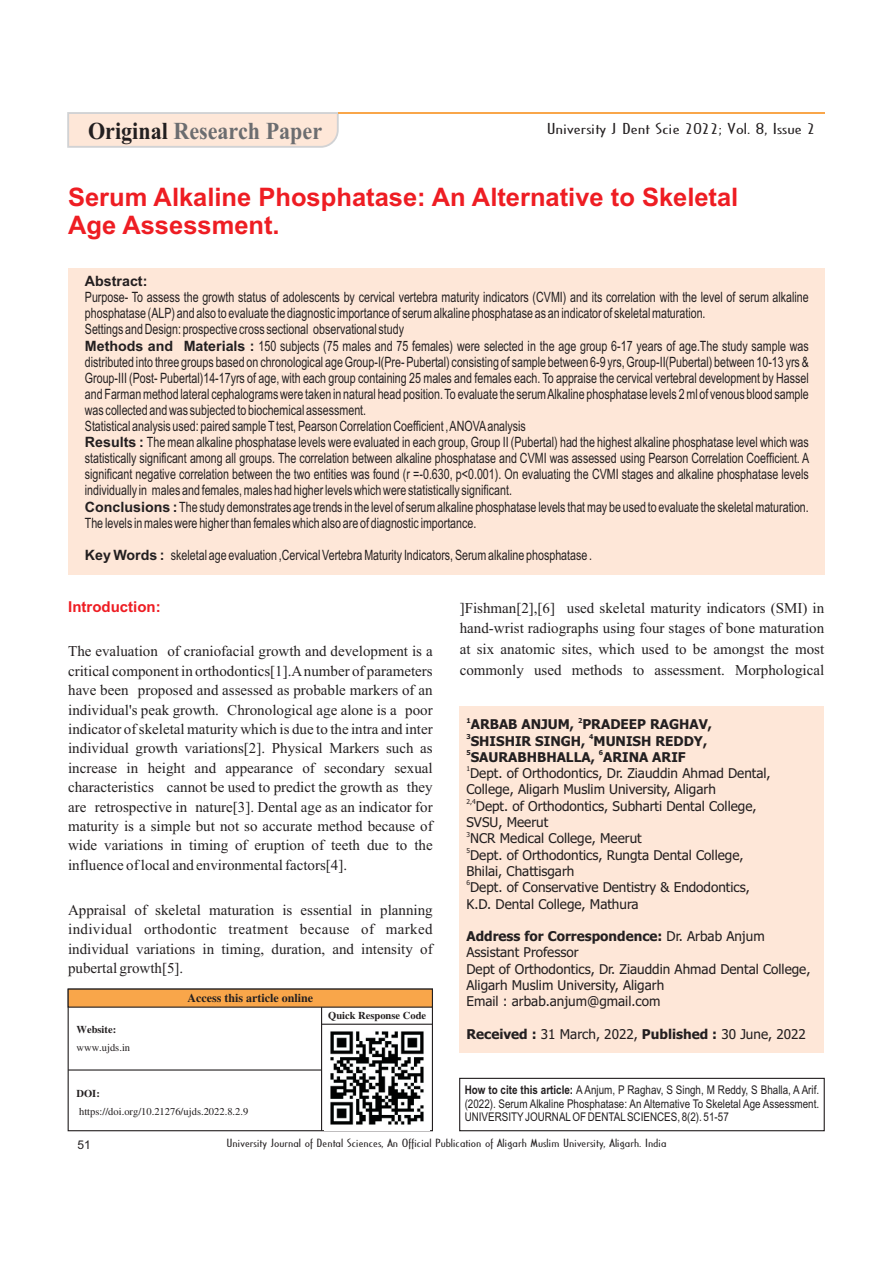
<style>
.page{position:relative;width:893px;height:1263px;background:#fff}
.page>*{position:absolute;margin:0;border:0;box-sizing:border-box;transform-origin:0 0}
.t1{font:700 25.5px/28.3px "Arial";color:#ee1d23}
.t2{font:700 24.45px "Times New Roman";color:#6c6d70;scale:.91 1}
.t3{font:15px/19.4px "Times New Roman";color:#231f20;text-align:justify}
.t4{font:15px "Cassandra";color:#231f20;scale:1.66 1}
.t5{font:700 15px "Arial";color:#ee1d23}
.t6{font:14.25px/16px "Arial Th";color:#231f20}
.t7{font:700 14.25px "Arial";color:#231f20}
.t8{font:13.5px/16.4px "Tahoma";color:#231f20}
.t9{font:700 13.5px "Tahoma";color:#231f20}
.t10{font:12px/13.6px "Arial Narrow";color:#231f20;text-align:justify}
.t11{font:700 12px "Times New Roman";color:#231f20}
.t12{font:12px "Arial";color:#231f20}
.t13{font:11.25px "Cassandra";color:#231f20;scale:1.51 1}
.t14{font:10.5px "Times New Roman";color:#231f20}
.t15{font:700 10.5px "Times New Roman";color:#231f20}
.t16{font:6.75px "Tahoma";color:#231f20}
.t17{font:700 6.75px "Tahoma";color:#231f20}
.s1{color:#231f20}
.s2{font-family:"Arial";font-weight:700}
.s3{font-weight:700}
</style>
<div class="page">
<div style="left:69px;top:268px;width:756px;height:306px;background:#fee7d8"></div>
<div style="left:68px;top:988px;width:365px;height:143px;border:1px solid #231f20"></div>
<svg style="left:67px;top:988px;width:366px;height:20px;background:#dc9649"></svg>
<hr style="left:321px;top:1007px;width:1px;height:124px;background:#231f20">
<hr style="left:68px;top:1069px;width:254px;height:1px;background:#231f20">
<hr style="left:322px;top:1024px;width:111px;height:1px;background:#231f20">
<div style="left:459px;top:1078px;width:366px;height:53px;border:1px solid #231f20"></div>
<div style="left:460px;top:706px;width:364px;height:346px;background:#fee7d8"></div>
<svg style="left:67px;top:112px;width:272px;height:36px;background:#f8e4d8"></svg>
<hr style="left:338px;top:112px;width:486px;height:2px;background:#f9a64a">
<img style="left:325px;top:1031px;width:105px;height:99px">
<h2 class="t2" style="left:88px;top:122px;width:259px"><span class="s1">Original</span> Research Paper</h2>
<p class="t4" style="left:547px;top:121px;width:163px">University J Dent Scie 2022; Vol. 8, Issue 2</p>
<h1 class="t1" style="left:68px;top:185px;width:672px">Serum Alkaline Phosphatase: An Alternative to Skeletal<br>Age Assessment.</h1>
<p class="t7" style="left:85px;top:276px;width:64px">Abstract:</p>
<p class="t6" style="left:85px;top:291px;width:726px">Purpose- To assess the growth status of adolescents by cervical vertebra maturity indicators (CVMI) and its correlation with the level of serum alkaline phosphatase (ALP) and also to evaluate the diagnostic importance of serum alkaline phosphatase as an indicator of skeletal maturation.<br>Settings and Design: prospective cross sectional observational study<br><span class="s2">Methods and Materials :</span> 150 subjects (75 males and 75 females) were selected in the age group 6-17 years of age.The study sample was distributed into three groups based on chronological age Group-I(Pre- Pubertal) consisting of sample between 6-9 yrs, Group-II(Pubertal) between 10-13 yrs &amp; Group-III (Post- Pubertal)14-17yrs of age, with each group containing 25 males and females each. To appraise the cervical vertebral development by Hassel and Farman method lateral cephalograms were taken in natural head position. To evaluate the serum Alkaline phosphatase levels 2 ml of venous blood sample was collected and was subjected to biochemical assessment.<br>Statistical analysis used: paired sample Ttest, Pearson Correlation Coefficient , ANOVAanalysis<br><span class="s2">Results :</span> The mean alkaline phosphatase levels were evaluated in each group, Group II (Pubertal) had the highest alkaline phosphatase level which was statistically significant among all groups. The correlation between alkaline phosphatase and CVMI was assessed using Pearson Correlation Coefficient. A significant negative correlation between the two entities was found (r =-0.630, p&lt;0.001). On evaluating the CVMI stages and alkaline phosphatase levels individually in males and females, males had higher levels which were statistically significant.<br><span class="s2">Conclusions :</span> The study demonstrates age trends in the level of serum alkaline phosphatase levels that may be used to evaluate the skeletal maturation.<br>The levels in males were higher than females which also are of diagnostic importance.</p>
<p class="t6" style="left:85px;top:548px;width:509px"><span class="s2">Key Words :</span> skeletal age evaluation ,Cervical Vertebra Maturity Indicators, Serum alkaline phosphatase .</p>
<p class="t3" style="left:460px;top:599px;width:366px;line-height:20.7px">]Fishman[2],[6] used skeletal maturity indicators (SMI) in hand-wrist radiographs using four stages of bone maturation at six anatomic sites, which used to be amongst the most commonly used methods to assessment. Morphological</p>
<p class="t5" style="left:68px;top:601px;width:94px">Introduction:</p>
<p class="t3" style="left:68px;top:643px;width:366px">The evaluation of craniofacial growth and development is a critical component in orthodontics[1].Anumber of parameters have been proposed and assessed as probable markers of an individual's peak growth. Chronological age alone is a poor indicator of skeletal maturity which is due to the intra and inter individual growth variations[2]. Physical Markers such as increase in height and appearance of secondary sexual characteristics cannot be used to predict the growth as they are retrospective in nature[3]. Dental age as an indicator for maturity is a simple but not so accurate method because of wide variations in timing of eruption of teeth due to the influence of local and environmental factors[4].</p>
<p class="t3" style="left:68px;top:901px;width:366px">Appraisal of skeletal maturation is essential in planning individual orthodontic treatment because of marked individual variations in timing, duration, and intensity of pubertal growth[5].</p>
<p class="t11" style="left:188px;top:994px;width:127px">Access this article online</p>
<p class="t17" style="left:466px;top:717px;width:6px">1</p>
<p class="t17" style="left:578px;top:717px;width:6px">2</p>
<p class="t9" style="left:471px;top:719px;width:243px">ARBAB ANJUM, PRADEEP RAGHAV,</p>
<p class="t17" style="left:466px;top:734px;width:6px">3</p>
<p class="t17" style="left:589px;top:734px;width:6px">4</p>
<p class="t9" style="left:471px;top:735px;width:238px">SHISHIR SINGH, MUNISH REDDY,</p>
<p class="t17" style="left:466px;top:750px;width:6px">5</p>
<p class="t17" style="left:599px;top:750px;width:6px">6</p>
<p class="t9" style="left:471px;top:751px;width:216px">SAURABHBHALLA, ARINA ARIF</p>
<p class="t16" style="left:466px;top:766px;width:5px">1</p>
<p class="t8" style="left:466px;top:766px;width:306px">Dept. of Orthodontics, Dr. Ziauddin Ahmad Dental,<br>College, Aligarh Muslim University, Aligarh</p>
<p class="t16" style="left:466px;top:799px;width:11px">2,4</p>
<p class="t8" style="left:466px;top:799px;width:292px;text-indent:9px">Dept. of Orthodontics, Subharti Dental College,<br>SVSU, Meerut</p>
<p class="t16" style="left:466px;top:831px;width:5px">3</p>
<p class="t8" style="left:470px;top:831px;width:173px">NCR Medical College, Meerut</p>
<p class="t16" style="left:466px;top:848px;width:5px">5</p>
<p class="t8" style="left:466px;top:848px;width:279px">Dept. of Orthodontics, Rungta Dental College,<br>Bhilai, Chattisgarh</p>
<p class="t16" style="left:466px;top:880px;width:5px">6</p>
<p class="t8" style="left:466px;top:880px;width:285px">Dept. of Conservative Dentistry &amp; Endodontics,<br>K.D. Dental College, Mathura</p>
<p class="t8" style="left:466px;top:929px;width:345px"><span class="s3">Address for Correspondence:</span> Dr. Arbab Anjum Assistant Professor<br>Dept of Orthodontics, Dr. Ziauddin Ahmad Dental College, Aligarh Muslim University, Aligarh<br>Email : arbab.anjum@gmail.com</p>
<p class="t8" style="left:466px;top:1027px;width:341px"><span class="s3">Received :</span> 31 March, 2022, <span class="s3">Published :</span> 30 June, 2022</p>
<p class="t15" style="left:328px;top:1012px;width:100px">Quick Response Code</p>
<p class="t15" style="left:77px;top:1026px;width:41px">Website:</p>
<p class="t14" style="left:77px;top:1044px;width:55px">www.ujds.in</p>
<p class="t15" style="left:77px;top:1089px;width:25px">DOI:</p>
<p class="t14" style="left:79px;top:1107px;width:171px">https://doi.org/10.21276/ujds.2022.8.2.9</p>
<p class="t10" style="left:465px;top:1084px;width:356px"><span class="s3">How to cite this article:</span> A Anjum, P Raghav, S Singh, M Reddy, S Bhalla, A Arif. (2022). Serum Alkaline Phosphatase: An Alternative To Skeletal Age Assessment.<br>UNIVERSITYJOURNALOF DENTALSCIENCES, 8(2). 51-57</p>
<p class="t12" style="left:77px;top:1140px;width:15px">51</p>
<p class="t13" style="left:227px;top:1138px;width:293px">University Journal of Dental Sciences, An Official Publication of Aligarh Muslim University, Aligarh. India</p>
</div>
